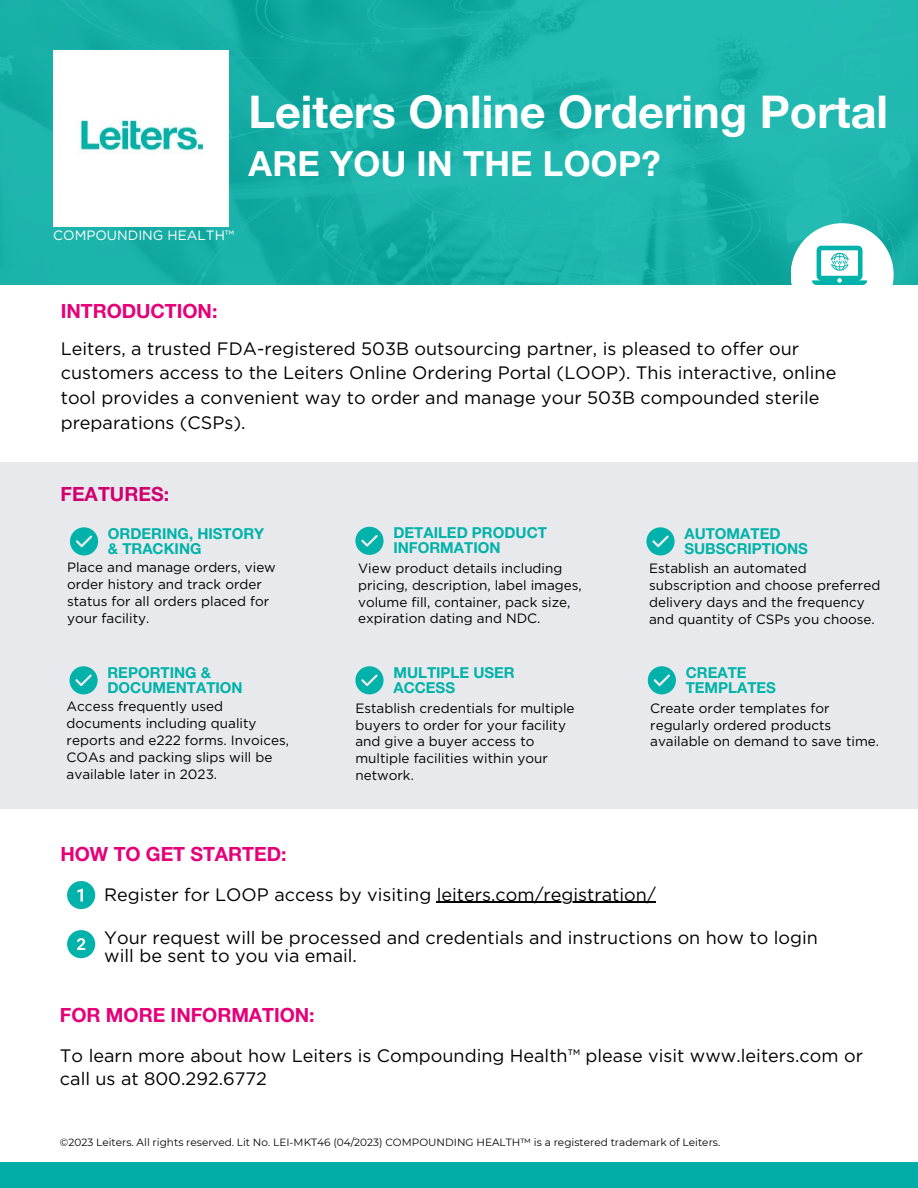
<style>
.page{position:relative;width:918px;height:1188px;background:#fff}
.page>*{position:absolute;margin:0;border:0;box-sizing:border-box;transform-origin:0 0}
.t1{font:700 45px "Helvetica Neue LT Pro";color:#fff}
.t2{font:700 34.5px "Helvetica Neue LT Pro";letter-spacing:.01em;color:#fff}
.t3{font:700 19.5px "Helvetica Neue LT Pro";letter-spacing:-.005em;color:#e50079}
.t4{font:700 19.5px "Helvetica Neue LT Pro";color:#d0006f}
.t5{font:18px/24.8px "Gotham";color:#000}
.t6{font:700 15px/14.7px "Helvetica Neue LT Pro";color:#00b2a9}
.t7{font:13.5px/16.8px "Gotham";color:#000}
.t8{font:13.5px "Gotham";color:#fff}
.t9{font:10.5px "Montserrat";color:#000}
</style>
<div class="page">
<div style="left:0;top:1162px;width:918px;height:26px;background:#00aca6"></div>
<svg style="left:0;top:0;width:918px;height:285px;background:#1bb1aa"></svg>
<div style="left:0;top:462px;width:918px;height:347px;background:#e7e9ec"></div>
<img style="left:53px;top:51px;width:176px;height:175px">
<div style="left:791px;top:223px;width:103px;height:103px;background:#fff;border-radius:50%"></div>
<svg style="left:812px;top:246px;width:55px;height:39px"></svg>
<svg style="left:70px;top:527px;width:28px;height:28px"></svg>
<svg style="left:355px;top:527px;width:29px;height:28px"></svg>
<svg style="left:355px;top:666px;width:29px;height:28px"></svg>
<svg style="left:69px;top:666px;width:29px;height:28px"></svg>
<svg style="left:646px;top:527px;width:29px;height:28px"></svg>
<svg style="left:648px;top:666px;width:28px;height:28px"></svg>
<svg style="left:67px;top:881px;width:28px;height:28px"></svg>
<svg style="left:67px;top:930px;width:28px;height:28px"></svg>
<hr style="left:437px;top:902px;width:219px;height:1px;background:#000">
<h1 class="t1" style="left:248px;top:96px;width:641px">Leiters Online Ordering Portal</h1>
<h2 class="t2" style="left:248px;top:151px;width:414px">ARE YOU IN THE LOOP?</h2>
<p class="t8" style="left:53px;top:230px;width:182px">COMPOUNDING HEALTH™</p>
<h3 class="t3" style="left:61px;top:304px;width:158px">INTRODUCTION:</h3>
<p class="t5" style="left:61px;top:337px;width:777px">Leiters, a trusted FDA-registered 503B outsourcing partner, is pleased to offer our customers access to the Leiters Online Ordering Portal (LOOP). This interactive, online tool provides a convenient way to order and manage your 503B compounded sterile preparations (CSPs).</p>
<h3 class="t4" style="left:60px;top:487px;width:110px">FEATURES:</h3>
<p class="t6" style="left:108px;top:528px;width:158px">ORDERING, HISTORY &amp; TRACKING</p>
<p class="t7" style="left:67px;top:560px;width:210px">Place and manage orders, view order history and track order status for all orders placed for your facility.</p>
<p class="t6" style="left:107px;top:667px;width:137px">REPORTING &amp;<br>DOCUMENTATION</p>
<p class="t7" style="left:67px;top:699px;width:224px">Access frequently used documents including quality reports and e222 forms. Invoices,<br>COAs and packing slips will be available later in 2023.</p>
<h3 class="t3" style="left:60px;top:847px;width:228px">HOW TO GET STARTED:</h3>
<p class="t6" style="left:393px;top:528px;width:155px">DETAILED PRODUCT<br>INFORMATION</p>
<p class="t7" style="left:358px;top:560px;width:225px">View product details including pricing, description, label images, volume fill, container, pack size, expiration dating and NDC.</p>
<p class="t6" style="left:393px;top:667px;width:123px">MULTIPLE USER<br>ACCESS</p>
<p class="t7" style="left:355px;top:700px;width:221px">Establish credentials for multiple buyers to order for your facility and give a buyer access to multiple facilities within your network.</p>
<p class="t6" style="left:684px;top:528px;width:125px">AUTOMATED<br>SUBSCRIPTIONS</p>
<p class="t7" style="left:649px;top:561px;width:233px">Establish an automated subscription and choose preferred delivery days and the frequency and quantity of CSPs you choose.</p>
<p class="t6" style="left:686px;top:667px;width:92px">CREATE<br>TEMPLATES</p>
<p class="t7" style="left:650px;top:700px;width:230px">Create order templates for regularly ordered products available on demand to save time.</p>
<h3 class="t5" style="left:104px;top:883px;width:553px">Register for LOOP access by visiting leiters.com/registration/</h3>
<h3 class="t5" style="left:104px;top:929px;width:715px;line-height:18px">Your request will be processed and credentials and instructions on how to login will be sent to you via email.</h3>
<h3 class="t3" style="left:60px;top:1008px;width:256px">FOR MORE INFORMATION:</h3>
<h3 class="t5" style="left:60px;top:1045px;width:804px;line-height:22.5px">To learn more about how Leiters is Compounding Health™ please visit www.leiters.com or call us at 800.292.6772</h3>
<p class="t9" style="left:60px;top:1135px;width:662px">©2023 Leiters. All rights reserved. Lit No. LEI-MKT46 (04/2023) COMPOUNDING HEALTH™ is a registered trademark of Leiters.</p>
</div>
